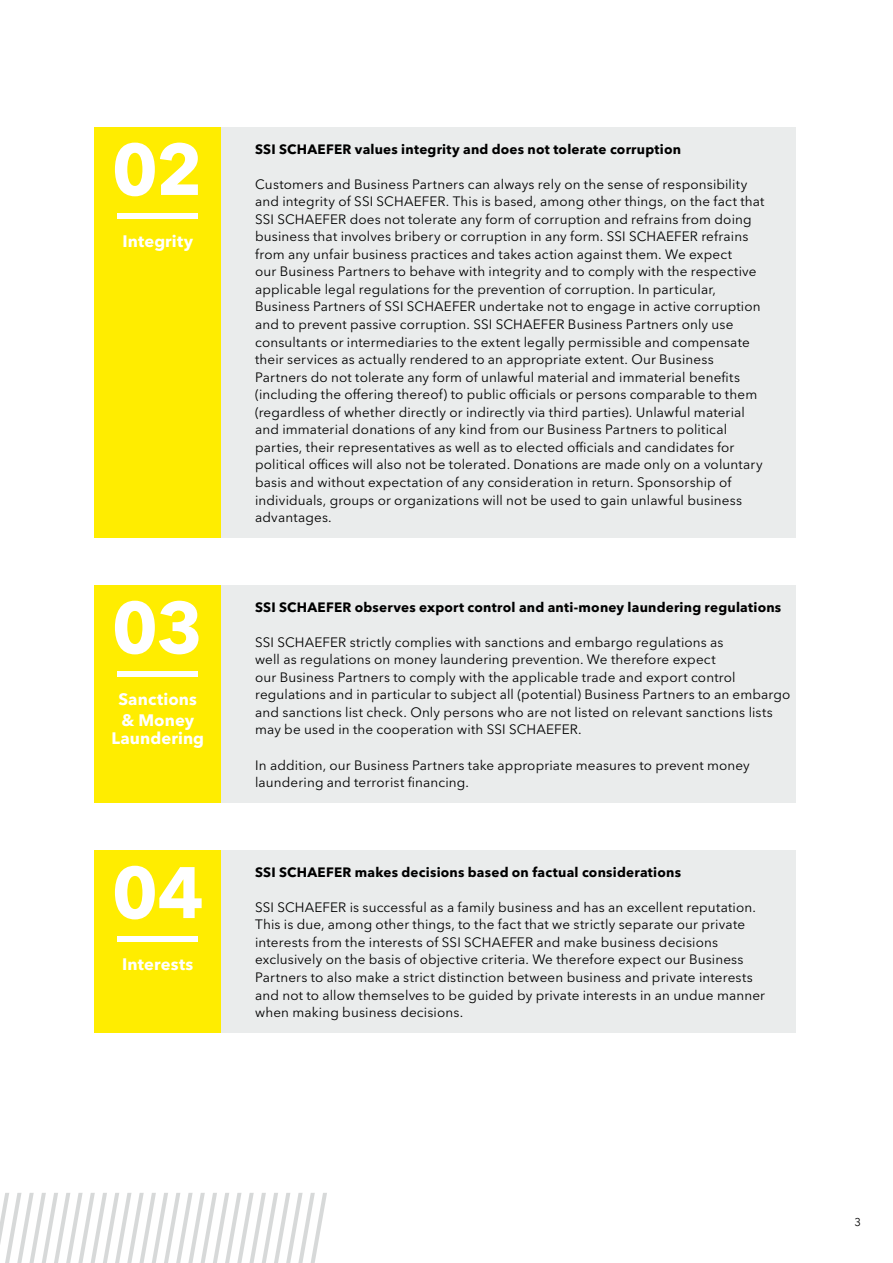
<style>
.page{position:relative;width:893px;height:1263px;background:#fff}
.page>*{position:absolute;margin:0;border:0;box-sizing:border-box;transform-origin:0 0}
.t1{font:700 72px "Avenir Next W1 G";color:#fff}
.t2{font:700 16.5px/21.5px "Avenir Next W1 G";letter-spacing:.01em;color:#fff}
.t3{font:13.5px/17.5px "Avenir Next W1 G";letter-spacing:.01em;color:#000}
.t4{font:700 13.5px "Avenir Next W1 G";letter-spacing:.015em;color:#000}
.t5{font:11.25px "Avenir Next W1 G";color:#000}
</style>
<div class="page">
<svg style="left:0;top:1193px;width:327px;height:70px"></svg>
<div style="left:210px;top:128px;width:586px;height:410px;background:#eaecec"></div>
<div style="left:94px;top:128px;width:127px;height:410px;background:#ffed00"></div>
<div style="left:117px;top:213px;width:81px;height:6px;background:#fff"></div>
<div style="left:210px;top:586px;width:586px;height:217px;background:#eaecec"></div>
<div style="left:94px;top:586px;width:127px;height:217px;background:#ffed00"></div>
<div style="left:117px;top:671px;width:81px;height:6px;background:#fff"></div>
<div style="left:210px;top:851px;width:586px;height:182px;background:#eaecec"></div>
<div style="left:94px;top:851px;width:127px;height:182px;background:#ffed00"></div>
<div style="left:117px;top:936px;width:81px;height:6px;background:#fff"></div>
<h1 class="t1" style="left:112px;top:126px;width:93px">02</h1>
<p class="t2" style="left:122px;top:230px;width:72px">Integrity</p>
<p class="t4" style="left:255px;top:141px;width:427px">SSI SCHAEFER values integrity and does not tolerate corruption</p>
<p class="t3" style="left:255px;top:175px;width:511px">Customers and Business Partners can always rely on the sense of responsibility and integrity of SSI SCHAEFER. This is based, among other things, on the fact that SSI SCHAEFER does not tolerate any form of corruption and refrains from doing business that involves bribery or corruption in any form. SSI SCHAEFER refrains from any unfair business practices and takes action against them. We expect<br>our Business Partners to behave with integrity and to comply with the respective applicable legal regulations for the prevention of corruption. In particular, Business Partners of SSI SCHAEFER undertake not to engage in active corruption and to prevent passive corruption. SSI SCHAEFER Business Partners only use consultants or intermediaries to the extent legally permissible and compensate their services as actually rendered to an appropriate extent. Our Business Partners do not tolerate any form of unlawful material and immaterial benefits (including the offering thereof) to public officials or persons comparable to them (regardless of whether directly or indirectly via third parties). Unlawful material and immaterial donations of any kind from our Business Partners to political parties, their representatives as well as to elected officials and candidates for political offices will also not be tolerated. Donations are made only on a voluntary basis and without expectation of any consideration in return. Sponsorship of individuals, groups or organizations will not be used to gain unlawful business advantages.</p>
<h1 class="t1" style="left:112px;top:584px;width:93px">03</h1>
<p class="t2" style="left:118px;top:688px;width:80px">Sanctions &amp; Money</p>
<p class="t2" style="left:111px;top:728px;width:94px">Laundering</p>
<p class="t4" style="left:255px;top:599px;width:528px">SSI SCHAEFER observes export control and anti-money laundering regulations</p>
<p class="t3" style="left:255px;top:633px;width:537px">SSI SCHAEFER strictly complies with sanctions and embargo regulations as<br>well as regulations on money laundering prevention. We therefore expect<br>our Business Partners to comply with the applicable trade and export control regulations and in particular to subject all (potential) Business Partners to an embargo and sanctions list check. Only persons who are not listed on relevant sanctions lists may be used in the cooperation with SSI SCHAEFER.</p>
<p class="t3" style="left:255px;top:756px;width:496px">In addition, our Business Partners take appropriate measures to prevent money laundering and terrorist financing.</p>
<h1 class="t1" style="left:112px;top:849px;width:94px">04</h1>
<p class="t2" style="left:122px;top:953px;width:73px">Interests</p>
<p class="t4" style="left:255px;top:864px;width:427px">SSI SCHAEFER makes decisions based on factual considerations</p>
<p class="t3" style="left:255px;top:898px;width:511px">SSI SCHAEFER is successful as a family business and has an excellent reputation.<br>This is due, among other things, to the fact that we strictly separate our private interests from the interests of SSI SCHAEFER and make business decisions exclusively on the basis of objective criteria. We therefore expect our Business Partners to also make a strict distinction between business and private interests and not to allow themselves to be guided by private interests in an undue manner when making business decisions.</p>
<p class="t5" style="left:855px;top:1215px;width:8px">3</p>
</div>
